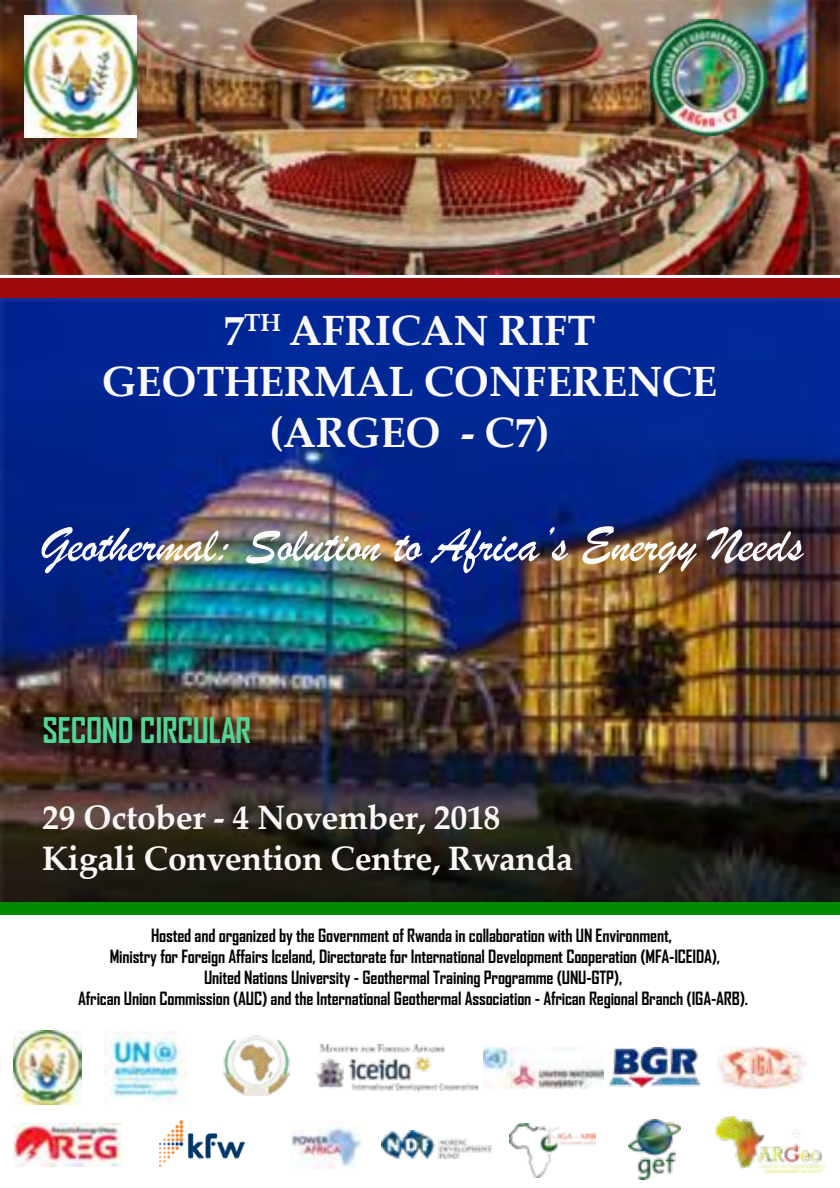
<style>
.page{position:relative;width:840px;height:1188px;background:#fff}
.page>*{position:absolute;margin:0;border:0;box-sizing:border-box;transform-origin:0 0}
.t1{font:50.75px "Brush Script";letter-spacing:-.01em;color:#fdfcfc}
.t2{font:700 42.35px/50.8px "Palatino Linotype";letter-spacing:-.01em;color:#fbf9f9;text-align:center}
.t3{font:700 33.95px/40.6px "Palatino Linotype";letter-spacing:-.01em;color:#fcf7f7}
.t4{font:700 33.95px "Agency FB";letter-spacing:-.01em;color:#54d494}
.t5{font:700 17.5px/21px "Agency FB";letter-spacing:-.01em;color:#000;text-align:center}
</style>
<div class="page">
<img style="left:223px;top:1036px;width:68px;height:59px">
<img style="left:628px;top:1119px;width:52px;height:60px">
<img style="left:291px;top:1126px;width:71px;height:42px">
<img style="left:717px;top:1046px;width:89px;height:43px">
<img style="left:484px;top:1047px;width:119px;height:41px">
<img style="left:13px;top:1123px;width:108px;height:43px">
<img style="left:160px;top:1121px;width:84px;height:45px">
<img style="left:509px;top:1123px;width:87px;height:54px">
<img style="left:381px;top:1130px;width:110px;height:28px">
<img style="left:609px;top:1047px;width:92px;height:40px">
<img style="left:104px;top:1032px;width:83px;height:73px">
<img style="left:0;top:298px;width:840px;height:604px">
<img style="left:0;top:0;width:840px;height:275px">
<img style="left:650px;top:19px;width:116px;height:116px">
<img style="left:24px;top:16px;width:112px;height:122px">
<img style="left:13px;top:1031px;width:68px;height:74px">
<img style="left:716px;top:1116px;width:109px;height:56px">
<img style="left:315px;top:1044px;width:163px;height:47px">
<div style="left:0;top:902px;width:840px;height:13px;background:#018901"></div>
<div style="left:0;top:278px;width:840px;height:19px;background:#9e0b0f"></div>
<h2 class="t2" style="left:101px;top:310px;width:618px">7<sup>TH</sup> AFRICAN RIFT<br>GEOTHERMAL CONFERENCE (ARGEO - C7)</h2>
<h1 class="t1" style="left:40px;top:515px;width:765px">Geothermal: Solution to Africa’s Energy Needs</h1>
<h3 class="t4" style="left:43px;top:709px;width:210px">SECOND CIRCULAR</h3>
<h3 class="t3" style="left:42px;top:801px;width:532px">29 October - 4 November, 2018<br>Kigali Convention Centre, Rwanda</h3>
<p class="t5" style="left:78px;top:924px;width:671px">Hosted and organized by the Government of Rwanda in collaboration with UN Environment,<br>Ministry for Foreign Affairs Iceland, Directorate for International Development Cooperation (MFA-ICEIDA),<br>United Nations University - Geothermal Training Programme (UNU-GTP),<br>African Union Commission (AUC) and the International Geothermal Association - African Regional Branch (IGA-ARB).</p>
</div>
